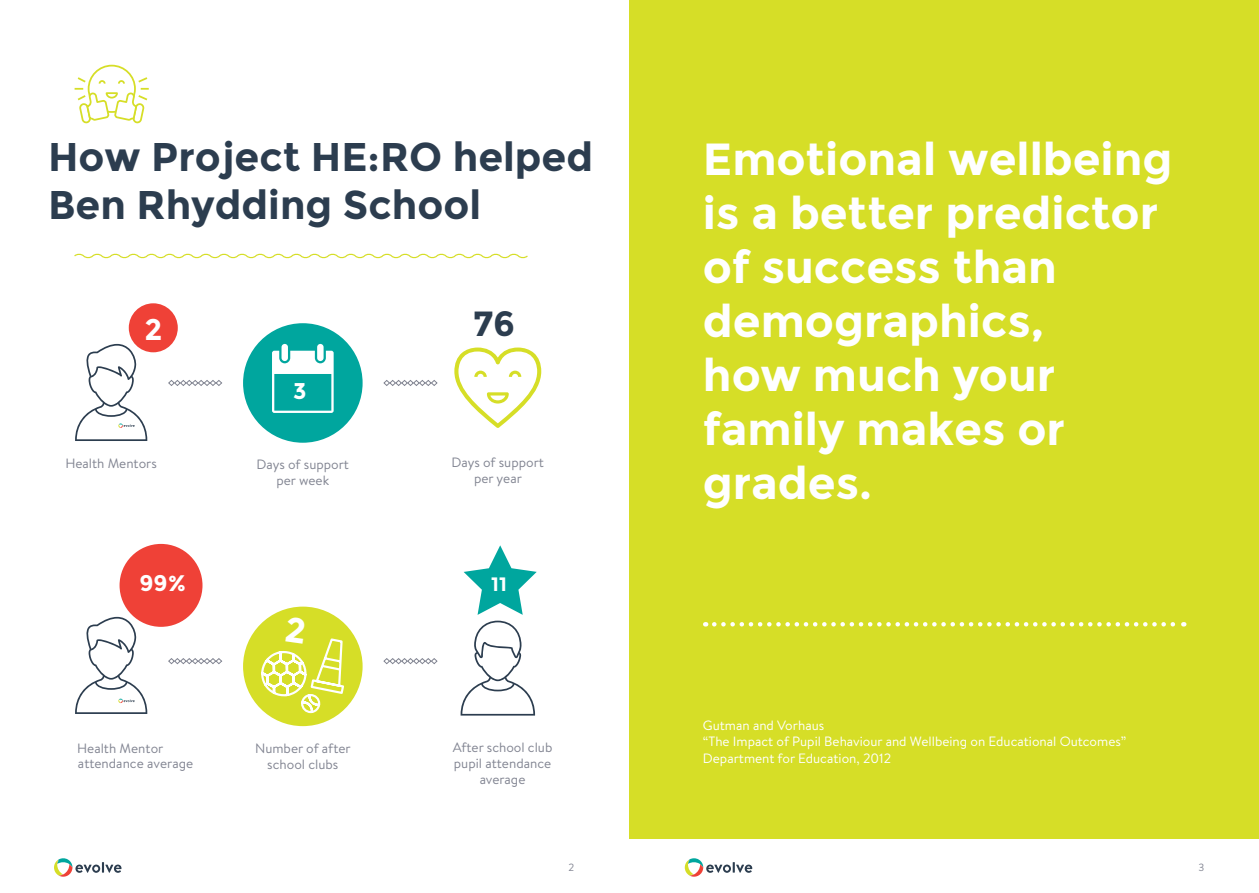
<style>
.page{position:relative;width:1259px;height:893px;background:#fff}
.page>*{position:absolute;margin:0;border:0;box-sizing:border-box;transform-origin:0 0}
.t1{font:700 45px/54px "Montserrat";color:#fff}
.t2{font:700 40.05px/48px "Montserrat";color:#2c3d4f}
.t3{font:700 34.95px "Montserrat";color:#2c3d4f}
.t4{font:700 29.7px "Montserrat";color:#fff}
.t5{font:700 22.8px "Montserrat";color:#fff}
.t6{font:700 22.5px "Montserrat";color:#fff}
.t7{font:700 19.35px "Montserrat";color:#fff}
.t8{font:13.5px/16.2px "Brandon Text";color:#828592;text-align:center}
.t9{font:13.5px/16.2px "Brandon Text";color:#fff}
.t10{font:10.5px "Brandon Text";color:#828592}
</style>
<div class="page">
<svg style="left:54px;top:858px;width:67px;height:19px"></svg>
<svg style="left:685px;top:858px;width:67px;height:19px"></svg>
<svg style="left:463px;top:545px;width:74px;height:70px"></svg>
<div style="left:129px;top:303px;width:49px;height:49px;background:#ef4137;border-radius:50%"></div>
<div style="left:120px;top:544px;width:82px;height:83px;background:#ef4137;border-radius:50%"></div>
<div style="left:243px;top:323px;width:119px;height:120px;background:#00a69e;border-radius:50%"></div>
<svg style="left:75px;top:344px;width:72px;height:97px"></svg>
<svg style="left:75px;top:617px;width:72px;height:97px"></svg>
<svg style="left:454px;top:347px;width:88px;height:81px"></svg>
<svg style="left:460px;top:621px;width:75px;height:95px"></svg>
<div style="left:243px;top:607px;width:119px;height:119px;background:#d6de27;border-radius:50%"></div>
<svg style="left:168px;top:380px;width:54px;height:6px"></svg>
<svg style="left:168px;top:658px;width:54px;height:6px"></svg>
<svg style="left:383px;top:380px;width:55px;height:6px"></svg>
<svg style="left:383px;top:658px;width:55px;height:6px"></svg>
<svg style="left:74px;top:64px;width:75px;height:60px"></svg>
<div style="left:629px;top:0;width:630px;height:839px;background:#d6de27"></div>
<svg style="left:714px;top:622px;width:470px;height:4px"></svg>
<svg style="left:74px;top:253px;width:454px;height:6px"></svg>
<svg style="left:259px;top:323px;width:86px;height:404px"></svg>
<h2 class="t2" style="left:48px;top:133px;width:546px">How Project HE:RO helped<br>Ben Rhydding School</h2>
<h3 class="t4" style="left:144px;top:311px;width:19px">2</h3>
<h3 class="t5" style="left:293px;top:377px;width:15px">3</h3>
<h3 class="t3" style="left:473px;top:303px;width:44px">76</h3>
<p class="t8" style="left:65px;top:455px;width:93px">Health Mentors</p>
<p class="t8" style="left:451px;top:454px;width:94px">Days of support per year</p>
<p class="t8" style="left:257px;top:456px;width:94px">Days of support per week</p>
<h3 class="t6" style="left:139px;top:570px;width:48px">99%</h3>
<p class="t8" style="left:77px;top:740px;width:118px;line-height:15px;text-align:left">Health Mentor attendance average</p>
<p class="t8" style="left:255px;top:739px;width:97px">Number of after school clubs</p>
<h3 class="t7" style="left:491px;top:573px;width:17px">11</h3>
<p class="t8" style="left:453px;top:739px;width:101px">After school club pupil attendance average</p>
<h1 class="t1" style="left:703px;top:133px;width:471px">Emotional wellbeing is a better predictor of success than demographics,<br>how much your family makes or grades.</h1>
<p class="t9" style="left:703px;top:717px;width:425px">Gutman and Vorhaus<br>“The Impact of Pupil Behaviour and Wellbeing on Educational Outcomes”<br>Department for Education, 2012</p>
<p class="t10" style="left:568px;top:860px;width:7px">2</p>
<p class="t10" style="left:1198px;top:860px;width:7px">3</p>
</div>
